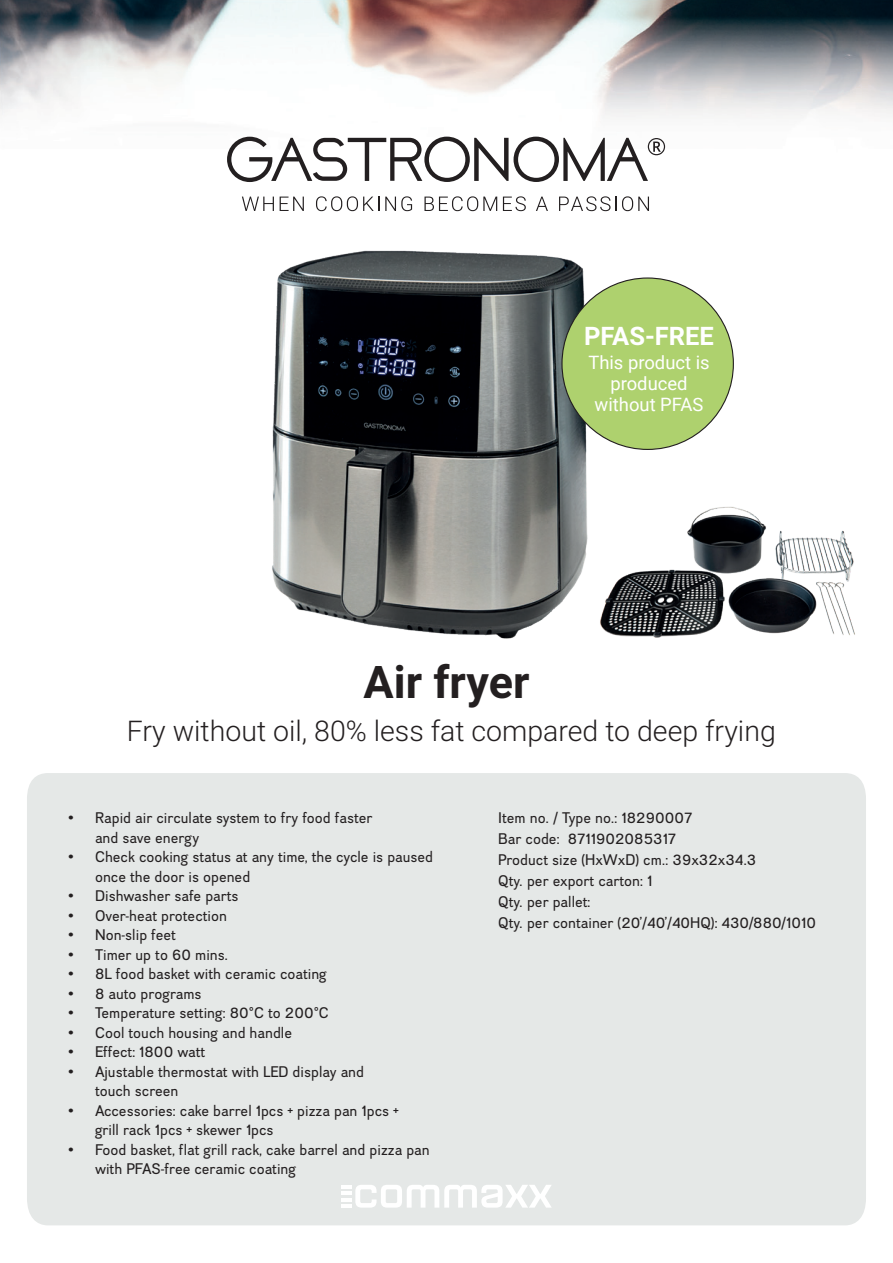
<style>
.page{position:relative;width:893px;height:1263px;background:#fff}
.page>*{position:absolute;margin:0;border:0;box-sizing:border-box;transform-origin:0 0}
.t1{font:700 45px "Roboto";color:#231f20}
.t2{font:300 28.5px "Roboto";color:#231f20}
.t3{font:700 25.5px "Roboto";color:#fff}
.t4{font:18.45px/21.3px "Roboto";color:#fff;text-align:center}
.t5{font:15px/21px "Divulge Rg";color:#231f20}
</style>
<div class="page">
<img style="left:272px;top:250px;width:366px;height:389px">
<img style="left:597px;top:482px;width:258px;height:157px">
<img style="left:0;top:0;width:893px;height:212px">
<svg style="left:227px;top:137px;width:438px;height:45px"></svg>
<div style="left:27px;top:773px;width:839px;height:452px;background:#e5e8e7"></div>
<svg style="left:341px;top:1185px;width:211px;height:22px"></svg>
<hr style="left:341px;top:1191px;width:11px;height:4px;background:#fff">
<div style="left:562px;top:278px;width:171px;height:171px;background:#aed16e;border-radius:50%"></div>
<svg style="left:242px;top:197px;width:32px;height:14px"></svg>
<svg style="left:280px;top:197px;width:24px;height:14px"></svg>
<svg style="left:316px;top:196px;width:63px;height:15px"></svg>
<svg style="left:385px;top:196px;width:27px;height:15px"></svg>
<svg style="left:424px;top:196px;width:73px;height:15px"></svg>
<svg style="left:503px;top:196px;width:23px;height:15px"></svg>
<svg style="left:536px;top:197px;width:12px;height:14px"></svg>
<svg style="left:559px;top:196px;width:90px;height:15px"></svg>
<h3 class="t3" style="left:584px;top:318px;width:131px">PFAS-FREE</h3>
<p class="t4" style="left:588px;top:351px;width:123px">This product is produced without PFAS</p>
<h1 class="t1" style="left:364px;top:650px;width:167px">Air fryer</h1>
<h2 class="t2" style="left:127px;top:711px;width:650px">Fry without oil, 80% less fat compared to deep frying</h2>
<p class="t5" style="left:95px;top:808px;width:279px;line-height:19.5px;text-indent:-27px">• Rapid air circulate system to fry food faster and save energy</p>
<p class="t5" style="left:95px;top:847px;width:340px;line-height:19.5px;text-indent:-27px">• Check cooking status at any time, the cycle is paused once the door is opened</p>
<p class="t5" style="left:68px;top:885px;width:172px">• Dishwasher safe parts</p>
<p class="t5" style="left:68px;top:905px;width:160px">• Over-heat protection</p>
<p class="t5" style="left:68px;top:924px;width:109px">• Non-slip feet</p>
<p class="t5" style="left:68px;top:944px;width:162px">• Timer up to 60 mins.</p>
<p class="t5" style="left:68px;top:963px;width:260px">• 8L food basket with ceramic coating</p>
<p class="t5" style="left:68px;top:983px;width:135px">• 8 auto programs</p>
<p class="t5" style="left:68px;top:1002px;width:262px">• Temperature setting: 80°C to 200°C</p>
<p class="t5" style="left:68px;top:1022px;width:226px">• Cool touch housing and handle</p>
<p class="t5" style="left:68px;top:1041px;width:139px">• Effect: 1800 watt</p>
<p class="t5" style="left:95px;top:1061px;width:271px;line-height:19.5px;text-indent:-27px">• Ajustable thermostat with LED display and touch screen</p>
<p class="t5" style="left:95px;top:1100px;width:305px;line-height:19.5px;text-indent:-27px">• Accessories: cake barrel 1pcs + pizza pan 1pcs + grill rack 1pcs + skewer 1pcs</p>
<p class="t5" style="left:95px;top:1139px;width:336px;line-height:19.5px;text-indent:-27px">• Food basket, flat grill rack, cake barrel and pizza pan with PFAS-free ceramic coating</p>
<p class="t5" style="left:498px;top:807px;width:319px">Item no. / Type no.: 18290007<br>Bar code: 8711902085317<br>Product size (HxWxD) cm.: 39x32x34.3<br>Qty. per export carton: 1<br>Qty. per pallet:<br>Qty. per container (20’/40’/40HQ): 430/880/1010</p>
</div>
